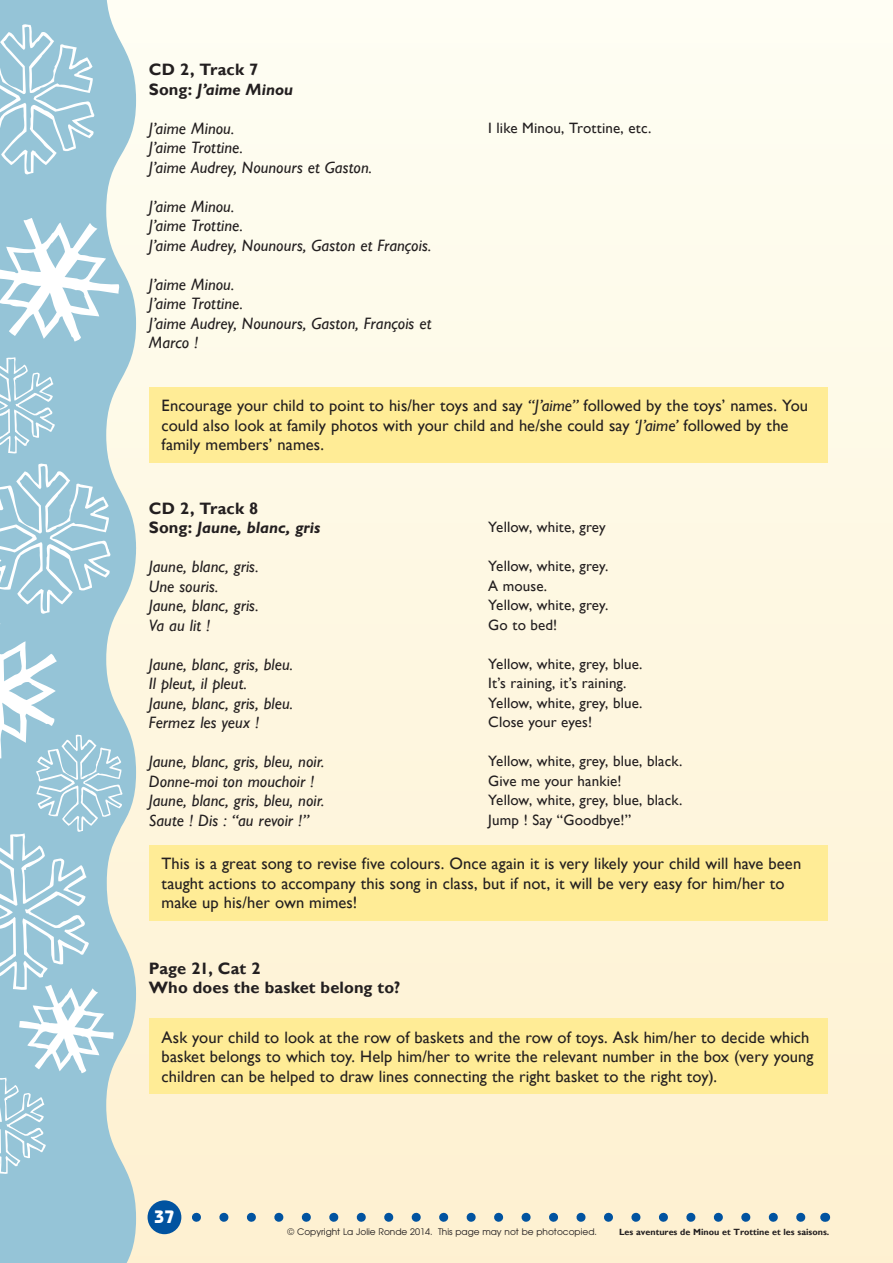
<style>
.page{position:relative;width:893px;height:1263px;background:#fff}
.page>*{position:absolute;margin:0;border:0;box-sizing:border-box;transform-origin:0 0}
.t1{font:700 18px "Bauhaus IT Cby BT";color:#fff}
.t2{font:16.5px/19.5px "Gill Sans";letter-spacing:.005em;color:#231f20}
.t3{font:italic 16.5px/19.5px "Gill Sans";letter-spacing:.005em;color:#231f20}
.t4{font:700 16.5px/19.5px "Gill Sans";letter-spacing:.005em;color:#231f20}
.t5{font:italic 700 16.5px "Gill Sans MT Std";color:#231f20}
.t6{font:15px/19.5px "Gill Sans";letter-spacing:.005em;color:#231f20}
.t7{font:9px "Avant Garde";color:#231f20}
.t8{font:700 9px "Gill Sans";color:#231f20}
.s1{font-family:"Gill Sans";font-style:normal}
.s2{font-style:italic}
</style>
<div class="page">
<div style="left:0;top:0;width:893px;height:1263px;background:linear-gradient(to bottom,#fefef4,#fdf0d0)"></div>
<svg style="left:0;top:0;width:136px;height:1263px;background:#aed0da"></svg>
<svg style="left:0;top:462px;width:112px;height:154px;background:#a7cedd"></svg>
<svg style="left:0;top:23px;width:96px;height:153px;background:#a8cede"></svg>
<svg style="left:0;top:357px;width:55px;height:97px;background:#a8cfde"></svg>
<svg style="left:0;top:623px;width:124px;height:551px;background:#aacfdd"></svg>
<svg style="left:0;top:218px;width:120px;height:124px"></svg>
<div style="left:149px;top:387px;width:679px;height:76px;background:#ffec96"></div>
<div style="left:149px;top:845px;width:679px;height:76px;background:#ffec96"></div>
<div style="left:149px;top:1018px;width:679px;height:76px;background:#ffec96"></div>
<svg style="left:196px;top:1213px;width:615px;height:9px;background:#bdc8c5"></svg>
<div style="left:148px;top:1200px;width:33px;height:34px;background:#0153a0;border-radius:50%"></div>
<p class="t4" style="left:149px;top:60px;width:111px">CD 2, Track 7</p>
<p class="t5" style="left:149px;top:79px;width:146px"><span class="s1">Song:</span> J’aime Minou</p>
<p class="t3" style="left:149px;top:118px;width:225px">J’aime Minou.<br>J’aime Trottine.<br>J’aime Audrey, Nounours et Gaston.</p>
<p class="t3" style="left:149px;top:196px;width:284px">J’aime Minou.<br>J’aime Trottine.<br>J’aime Audrey, Nounours, Gaston et François.</p>
<p class="t3" style="left:149px;top:274px;width:284px">J’aime Minou.<br>J’aime Trottine.<br>J’aime Audrey, Nounours, Gaston, François et<br>Marco !</p>
<p class="t6" style="left:488px;top:118px;width:165px">I like Minou, Trottine, etc.</p>
<p class="t2" style="left:162px;top:396px;width:648px">Encourage your child to point to his/her toys and say <span class="s2">“J’aime”</span> followed by the toys’ names. You could also look at family photos with your child and he/she could say <span class="s2">‘J’aime’</span> followed by the family members’ names.</p>
<p class="t4" style="left:149px;top:499px;width:111px">CD 2, Track 8</p>
<p class="t5" style="left:149px;top:517px;width:173px"><span class="s1">Song:</span> Jaune, blanc, gris</p>
<p class="t3" style="left:149px;top:557px;width:111px">Jaune, blanc, gris.<br>Une souris.<br>Jaune, blanc, gris.<br>Va au lit !</p>
<p class="t3" style="left:149px;top:654px;width:146px">Jaune, blanc, gris, bleu.<br>Il pleut, il pleut.<br>Jaune, blanc, gris, bleu.<br>Fermez les yeux !</p>
<p class="t3" style="left:149px;top:752px;width:177px">Jaune, blanc, gris, bleu, noir.<br>Donne-moi ton mouchoir !<br>Jaune, blanc, gris, bleu, noir.<br>Saute ! Dis : “au revoir !”</p>
<p class="t6" style="left:488px;top:517px;width:119px">Yellow, white, grey</p>
<p class="t6" style="left:488px;top:556px;width:122px">Yellow, white, grey.<br>A mouse.<br>Yellow, white, grey.<br>Go to bed!</p>
<p class="t6" style="left:488px;top:653px;width:156px">Yellow, white, grey, blue.<br>It’s raining, it’s raining.<br>Yellow, white, grey, blue.<br>Close your eyes!</p>
<p class="t6" style="left:488px;top:751px;width:196px">Yellow, white, grey, blue, black.<br>Give me your hankie!<br>Yellow, white, grey, blue, black.<br>Jump ! Say “Goodbye!”</p>
<p class="t2" style="left:162px;top:854px;width:641px">This is a great song to revise five colours. Once again it is very likely your child will have been taught actions to accompany this song in class, but if not, it will be very easy for him/her to make up his/her own mimes!</p>
<p class="t4" style="left:149px;top:959px;width:253px">Page 21, Cat 2<br>Who does the basket belong to?</p>
<p class="t2" style="left:162px;top:1027px;width:653px">Ask your child to look at the row of baskets and the row of toys. Ask him/her to decide which basket belongs to which toy. Help him/her to write the relevant number in the box (very young children can be helped to draw lines connecting the right basket to the right toy).</p>
<p class="t1" style="left:154px;top:1206px;width:22px">37</p>
<p class="t7" style="left:288px;top:1226px;width:311px">© Copyright La Jolie Ronde 2014. This page may not be photocopied.</p>
<p class="t8" style="left:619px;top:1226px;width:212px">Les aventures de Minou et Trottine et les saisons.</p>
</div>
